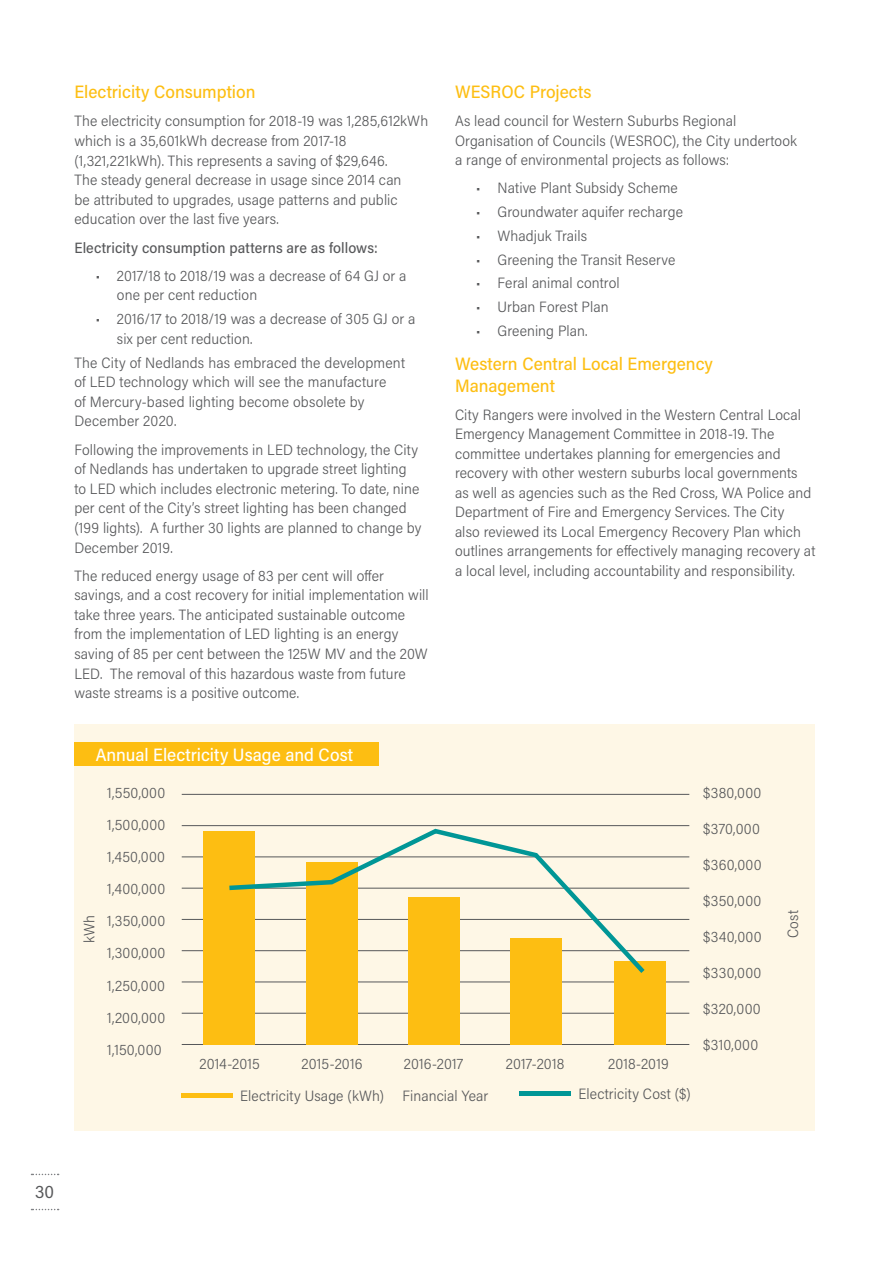
<style>
.page{position:relative;width:893px;height:1263px;background:#fff}
.page>*{position:absolute;margin:0;border:0;box-sizing:border-box;transform-origin:0 0}
.t1{font:500 18px/21.6px "Acumin Pro Semi Cond";color:#fdbe12}
.t2{font:500 18px "Acumin Pro Semi Cond";color:#fff}
.t3{font:18px "Acumin Pro Semi Cond";color:#57585a}
.t4{font:300 15px/19.6px "Acumin Pro Semi Cond";letter-spacing:.005em;color:#57585a}
.t5{font:500 15px "Acumin Pro Semi Cond";letter-spacing:.005em;color:#57585a}
</style>
<div class="page">
<div style="left:74px;top:725px;width:741px;height:406px;background:#fef7e6"></div>
<hr style="left:892px;top:1150px;width:1px;height:68px;background:#fef7e6">
<div style="left:74px;top:742px;width:304px;height:24px;background:#fdbe12"></div>
<hr style="left:182px;top:794px;width:507px;height:1px;background:#57585a">
<hr style="left:182px;top:825px;width:507px;height:1px;background:#57585a">
<hr style="left:182px;top:857px;width:507px;height:1px;background:#57585a">
<hr style="left:182px;top:888px;width:507px;height:1px;background:#57585a">
<hr style="left:182px;top:919px;width:507px;height:1px;background:#57585a">
<hr style="left:182px;top:950px;width:507px;height:1px;background:#57585a">
<hr style="left:182px;top:982px;width:507px;height:1px;background:#57585a">
<hr style="left:182px;top:1013px;width:507px;height:1px;background:#57585a">
<hr style="left:182px;top:1044px;width:507px;height:1px;background:#57585a">
<div style="left:204px;top:831px;width:51px;height:214px;background:#fdbe12"></div>
<div style="left:182px;top:1093px;width:51px;height:5px;background:#fdbe12"></div>
<hr style="left:520px;top:1091px;width:51px;height:4px;background:#009696">
<div style="left:306px;top:862px;width:51px;height:183px;background:#fdbe12"></div>
<div style="left:408px;top:898px;width:51px;height:147px;background:#fdbe12"></div>
<div style="left:510px;top:938px;width:51px;height:107px;background:#fdbe12"></div>
<div style="left:615px;top:961px;width:51px;height:84px;background:#fdbe12"></div>
<svg style="left:225px;top:826px;width:424px;height:152px"></svg>
<svg style="left:32px;top:1174px;width:27px;height:1px"></svg>
<svg style="left:32px;top:1209px;width:27px;height:1px"></svg>
<p class="t1" style="left:74px;top:80px;width:183px">Electricity Consumption</p>
<p class="t4" style="left:74px;top:111px;width:355px">The electricity consumption for 2018-19 was 1,285,612kWh which is a 35,601kWh decrease from 2017-18 (1,321,221kWh). This represents a saving of $29,646.<br>The steady general decrease in usage since 2014 can<br>be attributed to upgrades, usage patterns and public education over the last five years.</p>
<p class="t5" style="left:74px;top:237px;width:305px">Electricity consumption patterns are as follows:</p>
<p class="t4" style="left:117px;top:265px;width:291px;text-indent:-21px">• 2017/18 to 2018/19 was a decrease of 64 GJ or a one per cent reduction</p>
<p class="t4" style="left:117px;top:308px;width:300px;text-indent:-21px">• 2016/17 to 2018/19 was a decrease of 305 GJ or a six per cent reduction.</p>
<p class="t4" style="left:74px;top:352px;width:332px">The City of Nedlands has embraced the development of LED technology which will see the manufacture<br>of Mercury-based lighting become obsolete by December 2020.</p>
<p class="t4" style="left:74px;top:439px;width:348px">Following the improvements in LED technology, the City of Nedlands has undertaken to upgrade street lighting to LED which includes electronic metering. To date, nine per cent of the City’s street lighting has been changed (199 lights). A further 30 lights are planned to change by December 2019.</p>
<p class="t4" style="left:74px;top:565px;width:356px">The reduced energy usage of 83 per cent will offer savings, and a cost recovery for initial implementation will take three years. The anticipated sustainable outcome from the implementation of LED lighting is an energy saving of 85 per cent between the 125W MV and the 20W LED. The removal of this hazardous waste from future waste streams is a positive outcome.</p>
<p class="t2" style="left:96px;top:742px;width:259px">Annual Electricity Usage and Cost</p>
<p class="t4" style="left:107px;top:776px;width:60px;line-height:32.1px;text-align:justify">1,550,000<br>1,500,000<br>1,450,000<br>1,400,000<br>1,350,000<br>1,300,000<br>1,250,000<br>1,200,000<br>1,150,000</p>
<p class="t4" style="left:79px;top:943px;width:30px;rotate:-90deg">kWh</p>
<p class="t1" style="left:455px;top:80px;width:138px">WESROC Projects</p>
<p class="t4" style="left:455px;top:111px;width:343px">As lead council for Western Suburbs Regional<br>Organisation of Councils (WESROC), the City undertook a range of environmental projects as follows:</p>
<p class="t4" style="left:476px;top:178px;width:203px">• Native Plant Subsidy Scheme</p>
<p class="t4" style="left:476px;top:201px;width:208px">• Groundwater aquifer recharge</p>
<p class="t4" style="left:476px;top:225px;width:112px">• Whadjuk Trails</p>
<p class="t4" style="left:476px;top:249px;width:201px">• Greening the Transit Reserve</p>
<p class="t4" style="left:476px;top:273px;width:145px">• Feral animal control</p>
<p class="t4" style="left:476px;top:296px;width:134px">• Urban Forest Plan</p>
<p class="t4" style="left:476px;top:320px;width:113px">• Greening Plan.</p>
<p class="t1" style="left:455px;top:352px;width:259px">Western Central Local Emergency<br>Management</p>
<p class="t4" style="left:455px;top:404px;width:362px">City Rangers were involved in the Western Central Local Emergency Management Committee in 2018-19. The committee undertakes planning for emergencies and recovery with other western suburbs local governments<br>as well as agencies such as the Red Cross, WA Police and Department of Fire and Emergency Services. The City<br>also reviewed its Local Emergency Recovery Plan which outlines arrangements for effectively managing recovery at a local level, including accountability and responsibility.</p>
<p class="t4" style="left:703px;top:782px;width:60px">$380,000</p>
<p class="t4" style="left:703px;top:818px;width:58px">$370,000</p>
<p class="t4" style="left:703px;top:854px;width:60px">$360,000</p>
<p class="t4" style="left:703px;top:890px;width:60px">$350,000</p>
<p class="t4" style="left:703px;top:926px;width:60px">$340,000</p>
<p class="t4" style="left:703px;top:962px;width:60px">$330,000</p>
<p class="t4" style="left:703px;top:998px;width:59px">$320,000</p>
<p class="t4" style="left:703px;top:1034px;width:57px">$310,000</p>
<p class="t4" style="left:783px;top:938px;width:29px;rotate:-90deg">Cost</p>
<p class="t4" style="left:199px;top:1053px;width:62px">2014-2015</p>
<p class="t4" style="left:302px;top:1053px;width:62px">2015-2016</p>
<p class="t4" style="left:404px;top:1053px;width:61px">2016-2017</p>
<p class="t4" style="left:506px;top:1053px;width:60px">2017-2018</p>
<p class="t4" style="left:608px;top:1053px;width:62px">2018-2019</p>
<p class="t4" style="left:240px;top:1085px;width:145px">Electricity Usage (kWh)</p>
<p class="t4" style="left:578px;top:1083px;width:114px">Electricity Cost ($)</p>
<p class="t4" style="left:402px;top:1085px;width:87px">Financial Year</p>
<p class="t3" style="left:35px;top:1179px;width:20px">30</p>
</div>
